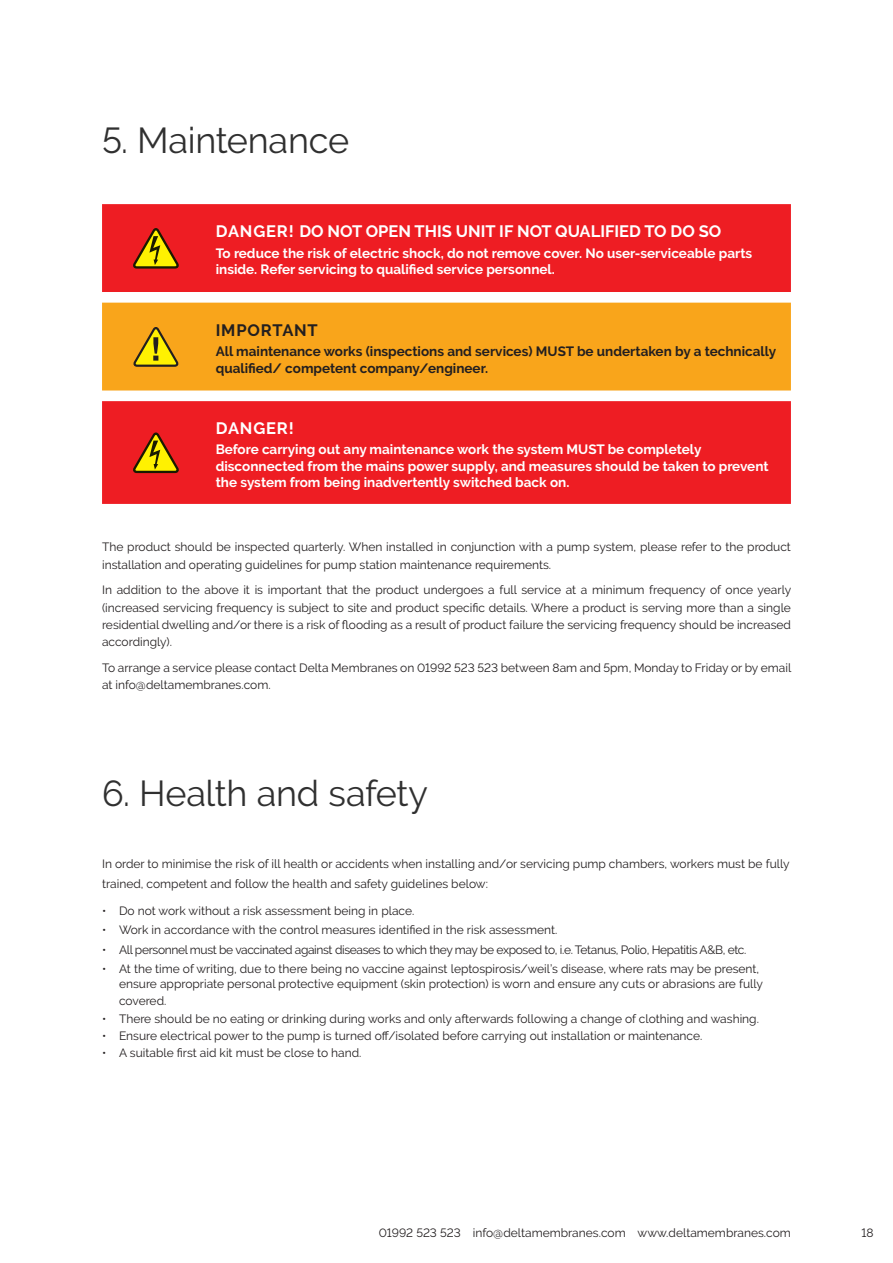
<style>
.page{position:relative;width:893px;height:1263px;background:#fff}
.page>*{position:absolute;margin:0;border:0;box-sizing:border-box;transform-origin:0 0}
.Section_title{font:36px "Raleway";letter-spacing:-.005em;color:#303030}
.t1{font:700 16.5px "Raleway";color:#fff}
.t2{font:700 16.5px "Raleway";letter-spacing:.05em;color:#231f20}
.t3{font:700 13.5px/16.2px "Raleway";color:#fff}
.t4{font:700 13.5px/16.2px "Raleway";color:#231f20}
.Standard_copy_8_11_5{font:12px/17.2px "Raleway";color:#231f20}
.Standard_copy_8_11_5-2{font:12px "Raleway";letter-spacing:-.03em;color:#231f20}
</style>
<div class="page">
<div style="left:102px;top:303px;width:689px;height:87px;background:#f9a51b"></div>
<svg style="left:131px;top:325px;width:47px;height:43px;background:#d3a513"></svg>
<div style="left:102px;top:401px;width:689px;height:103px;background:#ee1d23"></div>
<svg style="left:130px;top:430px;width:48px;height:44px;background:#c95f11"></svg>
<div style="left:102px;top:204px;width:689px;height:88px;background:#ee1d23"></div>
<svg style="left:130px;top:225px;width:48px;height:45px;background:#ca5e11"></svg>
<p class="Section_title" style="left:102px;top:119px;width:249px">5. Maintenance</p>
<p class="t1" style="left:216px;top:222px;width:507px">DANGER! DO NOT OPEN THIS UNIT IF NOT QUALIFIED TO DO SO</p>
<p class="t3" style="left:216px;top:245px;width:538px">To reduce the risk of electric shock, do not remove cover. No user-serviceable parts inside. Refer servicing to qualified service personnel.</p>
<p class="t2" style="left:216px;top:321px;width:104px">IMPORTANT</p>
<p class="t4" style="left:216px;top:344px;width:562px">All maintenance works (inspections and services) MUST be undertaken by a technically qualified/ competent company/engineer.</p>
<p class="t1" style="left:216px;top:419px;width:79px">DANGER!</p>
<p class="t3" style="left:216px;top:441px;width:554px">Before carrying out any maintenance work the system MUST be completely disconnected from the mains power supply, and measures should be taken to prevent the system from being inadvertently switched back on.</p>
<p class="Standard_copy_8_11_5" style="left:102px;top:538px;width:690px">The product should be inspected quarterly. When installed in conjunction with a pump system, please refer to the product installation and operating guidelines for pump station maintenance requirements.</p>
<p class="Standard_copy_8_11_5" style="left:102px;top:581px;width:691px;text-align:justify">In addition to the above it is important that the product undergoes a full service at a minimum frequency of once yearly (increased servicing frequency is subject to site and product specific details. Where a product is serving more than a single residential dwelling and/or there is a risk of flooding as a result of product failure the servicing frequency should be increased accordingly).</p>
<p class="Standard_copy_8_11_5" style="left:102px;top:659px;width:691px">To arrange a service please contact Delta Membranes on 01992 523 523 between 8am and 5pm, Monday to Friday or by email at info@deltamembranes.com.</p>
<p class="Section_title" style="left:102px;top:772px;width:327px">6. Health and safety</p>
<p class="Standard_copy_8_11_5" style="left:102px;top:854px;width:689px;line-height:19.5px">In order to minimise the risk of ill health or accidents when installing and/or servicing pump chambers, workers must be fully trained, competent and follow the health and safety guidelines below:</p>
<p class="Standard_copy_8_11_5" style="left:102px;top:902px;width:314px">• Do not work without a risk assessment being in place.</p>
<p class="Standard_copy_8_11_5" style="left:102px;top:921px;width:457px">• Work in accordance with the control measures identified in the risk assessment.</p>
<p class="Standard_copy_8_11_5-2" style="left:102px;top:942px;width:646px">• All personnel must be vaccinated against diseases to which they may be exposed to, i.e. Tetanus, Polio, Hepatitis A&amp;B, etc.</p>
<p class="Standard_copy_8_11_5" style="left:119px;top:961px;width:645px;line-height:15px;text-indent:-17px">• At the time of writing, due to there being no vaccine against leptospirosis/weil’s disease, where rats may be present, ensure appropriate personal protective equipment (skin protection) is worn and ensure any cuts or abrasions are fully</p>
<p class="Standard_copy_8_11_5" style="left:119px;top:992px;width:49px">covered.</p>
<p class="Standard_copy_8_11_5" style="left:102px;top:1010px;width:658px">• There should be no eating or drinking during works and only afterwards following a change of clothing and washing.</p>
<p class="Standard_copy_8_11_5" style="left:102px;top:1027px;width:602px">• Ensure electrical power to the pump is turned off/isolated before carrying out installation or maintenance.</p>
<p class="Standard_copy_8_11_5" style="left:102px;top:1044px;width:261px">• A suitable first aid kit must be close to hand.</p>
<p class="Standard_copy_8_11_5" style="left:379px;top:1224px;width:414px">01992 523 523 info@deltamembranes.com www.deltamembranes.com</p>
<p class="Standard_copy_8_11_5" style="left:861px;top:1224px;width:14px">18</p>
</div>
